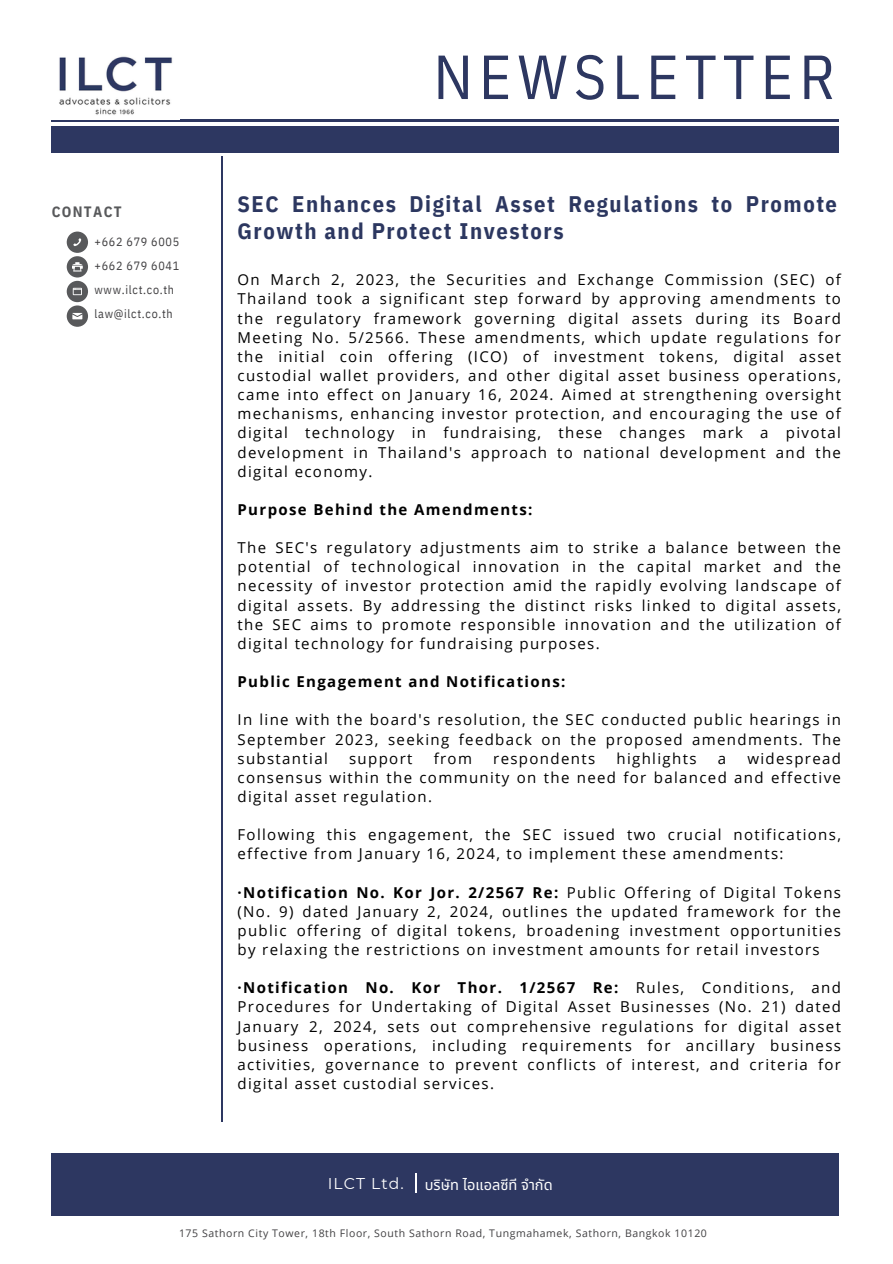
<style>
.page{position:relative;width:893px;height:1264px;background:#fff}
.page>*{position:absolute;margin:0;border:0;box-sizing:border-box;transform-origin:0 0}
.t1{font:62.25px "IBM Plex Sans Cond";letter-spacing:.095em;color:#2d3761}
.t2{font:700 22.5px/27px "IBM Plex Sans Cond";letter-spacing:.07em;color:#2c3760}
.t3{font:15.6px "Montserrat";letter-spacing:.065em;color:#fff}
.t4{font:15px/19.2px "Open Sans";letter-spacing:.09em;color:#000;text-align:justify}
.t5{font:700 15px "Open Sans";letter-spacing:.09em;color:#000}
.t6{font:700 15px "IBM Plex Sans Cond";letter-spacing:.085em;color:#58595b}
.t7{font:14.55px "Noto Sans Thai";color:#fff}
.t8{font:12px/24px "IBM Plex Sans Cond";letter-spacing:.06em;color:#414042}
.t9{font:10.5px "Open Sans";letter-spacing:.055em;color:#414042}
.s1{font-weight:700}
</style>
<div class="page">
<div style="left:67px;top:231px;width:21px;height:22px;background:#58595b;border-radius:50%"></div>
<svg style="left:73px;top:238px;width:9px;height:8px"></svg>
<div style="left:67px;top:256px;width:21px;height:21px;background:#58595b;border-radius:50%"></div>
<svg style="left:72px;top:262px;width:11px;height:9px"></svg>
<div style="left:67px;top:305px;width:21px;height:22px;background:#58595b;border-radius:50%"></div>
<svg style="left:72px;top:313px;width:11px;height:6px"></svg>
<div style="left:67px;top:281px;width:21px;height:21px;background:#58595b;border-radius:50%"></div>
<svg style="left:73px;top:288px;width:9px;height:7px"></svg>
<hr style="left:221px;top:157px;width:2px;height:964px;background:#2d3761">
<div style="left:52px;top:126px;width:786px;height:27px;background:#2d3761"></div>
<hr style="left:52px;top:120px;width:786px;height:1px;background:#2d3761">
<div style="left:52px;top:1153px;width:786px;height:62px;background:#2d3761"></div>
<svg style="left:415px;top:1173px;width:1px;height:19px"></svg>
<img style="left:59px;top:56px;width:114px;height:59px">
<h5 class="t6" style="left:52px;top:202px;width:71px">CONTACT</h5>
<h5 class="t8" style="left:94px;top:230px;width:86px">+662 679 6005 +662 679 6041 www.ilct.co.th law@ilct.co.th</h5>
<h5 class="t1" style="left:433px;top:35px;width:403px">NEWSLETTER</h5>
<h4 class="t2" style="left:237px;top:190px;width:601px">SEC Enhances Digital Asset Regulations to Promote<br>Growth and Protect Investors</h4>
<h1 class="t4" style="left:237px;top:270px;width:605px">On March 2, 2023, the Securities and Exchange Commission (SEC) of Thailand took a significant step forward by approving amendments to the regulatory framework governing digital assets during its Board Meeting No. 5/2566. These amendments, which update regulations for the initial coin offering (ICO) of investment tokens, digital asset custodial wallet providers, and other digital asset business operations, came into effect on January 16, 2024. Aimed at strengthening oversight mechanisms, enhancing investor protection, and encouraging the use of digital technology in fundraising, these changes mark a pivotal development in Thailand's approach to national development and the digital economy.</h1>
<p class="t5" style="left:237px;top:499px;width:296px">Purpose Behind the Amendments:</p>
<h3 class="t4" style="left:237px;top:538px;width:605px">The SEC's regulatory adjustments aim to strike a balance between the potential of technological innovation in the capital market and the necessity of investor protection amid the rapidly evolving landscape of digital assets. By addressing the distinct risks linked to digital assets, the SEC aims to promote responsible innovation and the utilization of digital technology for fundraising purposes.</h3>
<h6 class="t5" style="left:237px;top:671px;width:329px">Public Engagement and Notifications:</h6>
<h2 class="t4" style="left:237px;top:710px;width:605px">In line with the board's resolution, the SEC conducted public hearings in September 2023, seeking feedback on the proposed amendments. The substantial</h2>
<h2 class="t4" style="left:349px;top:748px;width:65px">support</h2>
<h2 class="t4" style="left:433px;top:748px;width:40px">from</h2>
<h2 class="t4" style="left:493px;top:748px;width:103px">respondents</h2>
<h2 class="t4" style="left:616px;top:748px;width:82px">highlights</h2>
<h2 class="t4" style="left:717px;top:748px;width:10px">a</h2>
<h2 class="t4" style="left:237px;top:748px;width:605px;text-indent:510px">widespread consensus within the community on the need for balanced and effective digital asset regulation.</h2>
<h5 class="t4" style="left:237px;top:824px;width:605px">Following this engagement, the SEC issued two crucial notifications, effective from January 16, 2024, to implement these amendments:</h5>
<h4 class="t4" style="left:237px;top:882px;width:605px"><span class="s1">·Notification No. Kor Jor. 2/2567 Re:</span> Public Offering of Digital Tokens (No. 9) dated January 2, 2024, outlines the updated framework for the public offering of digital tokens, broadening investment opportunities by relaxing the restrictions on investment amounts for retail investors</h4>
<h5 class="t4" style="left:237px;top:977px;width:605px"><span class="s1">·Notification No. Kor Thor. 1/2567 Re:</span> Rules, Conditions, and Procedures for Undertaking of Digital Asset Businesses (No. 21) dated January 2, 2024, sets out comprehensive regulations for digital asset business operations, including requirements for ancillary business activities, governance to prevent conflicts of interest, and criteria for digital asset custodial services.</h5>
<h5 class="t3" style="left:328px;top:1173px;width:77px">ILCT Ltd.</h5>
<h5 class="t7" style="left:425px;top:1174px;width:129px">บริษัริ ษัท ไอแอลซี ทซี ทีจำ กัด</h5>
<h5 class="t9" style="left:179px;top:1225px;width:529px">175 Sathorn City Tower, 18th Floor, South Sathorn Road, Tungmahamek, Sathorn, Bangkok 10120</h5>
</div>
